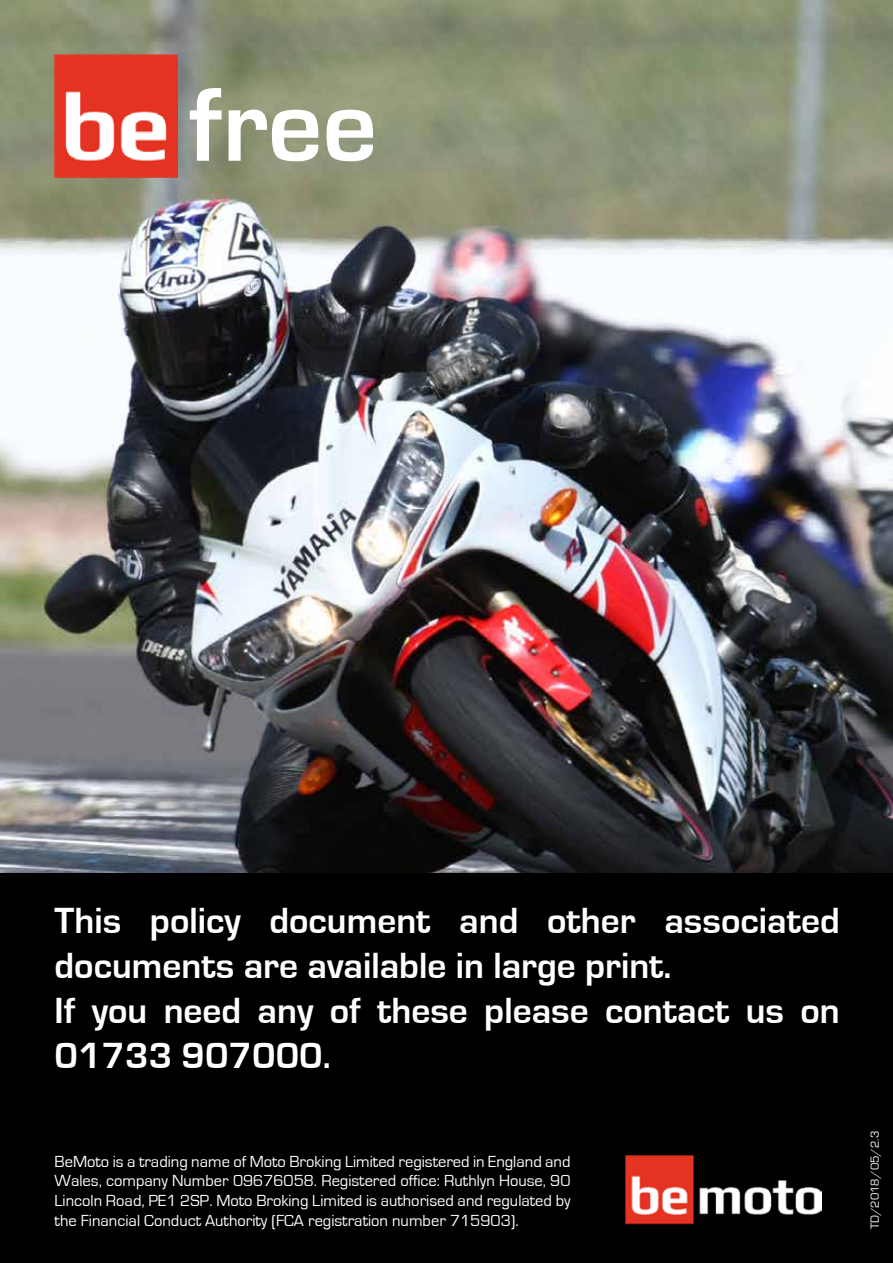
<style>
.page{position:relative;width:893px;height:1263px;background:#fff}
.page>*{position:absolute;margin:0;border:0;box-sizing:border-box;transform-origin:0 0}
.t1{font:700 108px "Eurostile";color:#fff}
.t2{font:700 37.5px/45px "Eurostile";color:#fff}
.t3{font:16.5px/19.8px "Eurostile";color:#fff;text-align:justify}
.t4{font:12px "Eurostile";color:#fff}
</style>
<div class="page">
<img style="left:0;top:0;width:893px;height:874px">
<div style="left:0;top:874px;width:893px;height:389px;background:#000"></div>
<img style="left:54px;top:54px;width:123px;height:123px">
<img style="left:625px;top:1156px;width:196px;height:69px">
<h1 class="t1" style="left:188px;top:66px;width:190px">free</h1>
<h2 class="t2" style="left:55px;top:898px;width:787px">This policy document and other associated documents are available in large print.<br>If you need any of these please contact us on 01733 907000.</h2>
<p class="t3" style="left:55px;top:1152px;width:517px">BeMoto is a trading name of Moto Broking Limited registered in England and Wales, company Number 09676058. Registered office: Ruthlyn House, 90<br>Lincoln Road, PE1 2SP. Moto Broking Limited is authorised and regulated by the Financial Conduct Authority (FCA registration number 715903).</p>
<p class="t4" style="left:868px;top:1229px;width:100px;rotate:-90deg">TD/2018/05/2.3</p>
</div>
